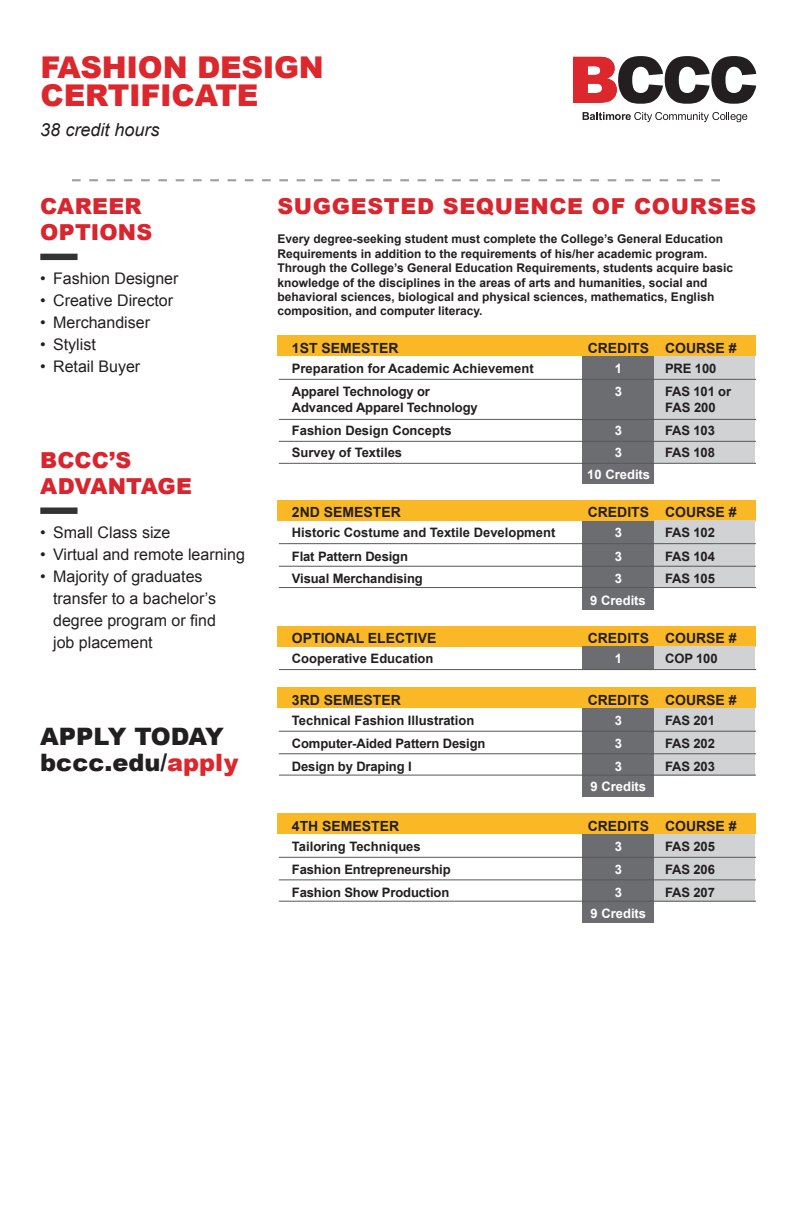
<style>
.page{position:relative;width:792px;height:1224px;background:#fff}
.page>*{position:absolute;margin:0;border:0;box-sizing:border-box;transform-origin:0 0}
.t1{font:900 30px/28px "Arial";letter-spacing:-.01em;color:#dc272d}
.t2{font:900 24px "Arial";color:#231f20}
.t3{font:900 22px "Arial";letter-spacing:.025em;color:#d8252e}
.t4{font:900 22px "Arial";letter-spacing:-.01em;color:#d8252e}
.text{font:italic 18px "Arial";color:#231f20}
.t5{font:16px/22px "Arial";color:#231f20}
.Small_heading_white{font:700 14px "Arial";color:#231f20}
.t6{font:700 13px "Arial";letter-spacing:-.01em;color:#231f20}
.Main_text_black{font:700 13px "Arial";color:#fff}
.t7{font:700 12px/14.4px "Arial";color:#231f20}
.s1{color:#dc272d}
</style>
<div class="page">
<svg style="left:72px;top:179px;width:648px;height:2px"></svg>
<div style="left:40px;top:254px;width:38px;height:6px;background:#323332"></div>
<div style="left:40px;top:508px;width:38px;height:6px;background:#323332"></div>
<div style="left:277px;top:626px;width:479px;height:20px;background:#fab826"></div>
<div style="left:654px;top:646px;width:101px;height:24px;background:#d1d2d4"></div>
<div style="left:583px;top:646px;width:71px;height:24px;background:#6c6d70"></div>
<hr style="left:279px;top:669px;width:477px;height:1px;background:#57585a">
<svg style="left:583px;top:112px;width:164px;height:10px"></svg>
<svg style="left:573px;top:56px;width:183px;height:48px"></svg>
<div style="left:277px;top:336px;width:479px;height:20px;background:#fab826"></div>
<div style="left:654px;top:356px;width:101px;height:107px;background:#d1d2d4"></div>
<div style="left:583px;top:356px;width:71px;height:128px;background:#6c6d70"></div>
<hr style="left:279px;top:379px;width:477px;height:1px;background:#57585a">
<hr style="left:279px;top:419px;width:477px;height:1px;background:#57585a">
<hr style="left:279px;top:441px;width:477px;height:1px;background:#57585a">
<hr style="left:279px;top:463px;width:477px;height:1px;background:#57585a">
<div style="left:583px;top:834px;width:71px;height:89px;background:#6c6d70"></div>
<div style="left:277px;top:814px;width:479px;height:20px;background:#fab826"></div>
<div style="left:654px;top:834px;width:101px;height:68px;background:#d1d2d4"></div>
<hr style="left:279px;top:857px;width:477px;height:1px;background:#57585a">
<hr style="left:279px;top:879px;width:477px;height:1px;background:#57585a">
<hr style="left:279px;top:901px;width:477px;height:1px;background:#57585a">
<div style="left:583px;top:708px;width:71px;height:88px;background:#6c6d70"></div>
<div style="left:277px;top:687px;width:479px;height:21px;background:#fab826"></div>
<div style="left:654px;top:708px;width:101px;height:68px;background:#d1d2d4"></div>
<hr style="left:279px;top:731px;width:477px;height:1px;background:#57585a">
<hr style="left:279px;top:753px;width:477px;height:1px;background:#57585a">
<hr style="left:279px;top:775px;width:477px;height:1px;background:#57585a">
<div style="left:583px;top:520px;width:71px;height:90px;background:#6c6d70"></div>
<div style="left:277px;top:500px;width:479px;height:20px;background:#fab826"></div>
<div style="left:654px;top:520px;width:101px;height:68px;background:#d1d2d4"></div>
<hr style="left:279px;top:543px;width:477px;height:1px;background:#57585a">
<hr style="left:279px;top:566px;width:477px;height:1px;background:#57585a">
<hr style="left:279px;top:587px;width:477px;height:1px;background:#57585a">
<p class="t1" style="left:41px;top:53px;width:285px">FASHION DESIGN<br>CERTIFICATE</p>
<p class="text" style="left:40px;top:118px;width:121px">38 credit hours</p>
<p class="t3" style="left:40px;top:190px;width:103px">CAREER</p>
<p class="t3" style="left:40px;top:216px;width:114px">OPTIONS</p>
<p class="t5" style="left:40px;top:268px;width:140px">• Fashion Designer</p>
<p class="t5" style="left:40px;top:290px;width:134px">• Creative Director</p>
<p class="t5" style="left:40px;top:312px;width:111px">• Merchandiser</p>
<p class="t5" style="left:40px;top:334px;width:57px">• Stylist</p>
<p class="t5" style="left:40px;top:356px;width:101px">• Retail Buyer</p>
<p class="t3" style="left:40px;top:444px;width:93px">BCCC’S</p>
<p class="t4" style="left:40px;top:470px;width:153px">ADVANTAGE</p>
<p class="t5" style="left:40px;top:522px;width:132px">• Small Class size</p>
<p class="t5" style="left:40px;top:544px;width:206px">• Virtual and remote learning</p>
<p class="t5" style="left:53px;top:566px;width:165px;text-indent:-13px">• Majority of graduates transfer to a bachelor’s degree program or find job placement</p>
<p class="t2" style="left:40px;top:719px;width:185px">APPLY TODAY</p>
<p class="t2" style="left:40px;top:745px;width:200px">bccc.edu/<span class="s1">apply</span></p>
<p class="t3" style="left:277px;top:190px;width:481px">SUGGESTED SEQUENCE OF COURSES</p>
<p class="t7" style="left:277px;top:232px;width:457px">Every degree-seeking student must complete the College’s General Education Requirements in addition to the requirements of his/her academic program.<br>Through the College’s General Education Requirements, students acquire basic knowledge of the disciplines in the areas of arts and humanities, social and behavioral sciences, biological and physical sciences, mathematics, English composition, and computer literacy.</p>
<p class="Small_heading_white" style="left:292px;top:339px;width:108px">1ST SEMESTER</p>
<p class="t6" style="left:292px;top:360px;width:243px">Preparation for Academic Achievement</p>
<p class="t6" style="left:292px;top:383px;width:140px">Apparel Technology or</p>
<p class="t6" style="left:292px;top:399px;width:187px">Advanced Apparel Technology</p>
<p class="Small_heading_white" style="left:588px;top:339px;width:63px">CREDITS</p>
<p class="Main_text_black" style="left:615px;top:360px;width:9px">1</p>
<p class="Main_text_black" style="left:615px;top:383px;width:9px">3</p>
<p class="Small_heading_white" style="left:665px;top:339px;width:73px">COURSE #</p>
<p class="t6" style="left:665px;top:360px;width:53px">PRE 100</p>
<p class="t6" style="left:665px;top:383px;width:68px">FAS 101 or</p>
<p class="t6" style="left:665px;top:399px;width:52px">FAS 200</p>
<p class="t6" style="left:292px;top:422px;width:161px">Fashion Design Concepts</p>
<p class="Main_text_black" style="left:615px;top:422px;width:9px">3</p>
<p class="t6" style="left:665px;top:422px;width:51px">FAS 103</p>
<p class="t6" style="left:292px;top:444px;width:112px">Survey of Textiles</p>
<p class="Main_text_black" style="left:615px;top:444px;width:9px">3</p>
<p class="t6" style="left:665px;top:444px;width:51px">FAS 108</p>
<p class="Main_text_black" style="left:587px;top:466px;width:64px">10 Credits</p>
<p class="Small_heading_white" style="left:292px;top:503px;width:110px">2ND SEMESTER</p>
<p class="t6" style="left:292px;top:524px;width:265px">Historic Costume and Textile Development</p>
<p class="t6" style="left:292px;top:548px;width:118px">Flat Pattern Design</p>
<p class="t6" style="left:292px;top:570px;width:132px">Visual Merchandising</p>
<p class="Small_heading_white" style="left:292px;top:629px;width:146px">OPTIONAL ELECTIVE</p>
<p class="t6" style="left:292px;top:650px;width:143px">Cooperative Education</p>
<p class="Small_heading_white" style="left:292px;top:691px;width:110px">3RD SEMESTER</p>
<p class="t6" style="left:292px;top:712px;width:184px">Technical Fashion Illustration</p>
<p class="t6" style="left:292px;top:735px;width:195px">Computer-Aided Pattern Design</p>
<p class="t6" style="left:292px;top:757px;width:121px">Design by Draping I</p>
<p class="Small_heading_white" style="left:292px;top:817px;width:109px">4TH SEMESTER</p>
<p class="t6" style="left:292px;top:838px;width:130px">Tailoring Techniques</p>
<p class="t6" style="left:292px;top:861px;width:160px">Fashion Entrepreneurship</p>
<p class="t6" style="left:292px;top:883px;width:159px">Fashion Show Production</p>
<p class="Small_heading_white" style="left:588px;top:503px;width:63px">CREDITS</p>
<p class="Main_text_black" style="left:615px;top:524px;width:9px">3</p>
<p class="Main_text_black" style="left:615px;top:548px;width:9px">3</p>
<p class="Main_text_black" style="left:615px;top:570px;width:9px">3</p>
<p class="Main_text_black" style="left:590px;top:592px;width:57px">9 Credits</p>
<p class="Small_heading_white" style="left:588px;top:629px;width:63px">CREDITS</p>
<p class="Main_text_black" style="left:615px;top:650px;width:9px">1</p>
<p class="Small_heading_white" style="left:588px;top:691px;width:63px">CREDITS</p>
<p class="Main_text_black" style="left:615px;top:712px;width:9px">3</p>
<p class="Main_text_black" style="left:615px;top:735px;width:9px">3</p>
<p class="Main_text_black" style="left:615px;top:757px;width:9px">3</p>
<p class="Main_text_black" style="left:591px;top:778px;width:57px">9 Credits</p>
<p class="Small_heading_white" style="left:588px;top:817px;width:63px">CREDITS</p>
<p class="Main_text_black" style="left:615px;top:838px;width:9px">3</p>
<p class="Main_text_black" style="left:615px;top:861px;width:9px">3</p>
<p class="Main_text_black" style="left:615px;top:883px;width:9px">3</p>
<p class="Main_text_black" style="left:591px;top:905px;width:57px">9 Credits</p>
<p class="Small_heading_white" style="left:665px;top:503px;width:73px">COURSE #</p>
<p class="t6" style="left:665px;top:524px;width:51px">FAS 102</p>
<p class="t6" style="left:665px;top:548px;width:51px">FAS 104</p>
<p class="t6" style="left:665px;top:570px;width:51px">FAS 105</p>
<p class="Small_heading_white" style="left:665px;top:629px;width:73px">COURSE #</p>
<p class="t6" style="left:665px;top:650px;width:54px">COP 100</p>
<p class="Small_heading_white" style="left:665px;top:691px;width:73px">COURSE #</p>
<p class="t6" style="left:665px;top:712px;width:51px">FAS 201</p>
<p class="t6" style="left:665px;top:735px;width:51px">FAS 202</p>
<p class="t6" style="left:665px;top:757px;width:51px">FAS 203</p>
<p class="Small_heading_white" style="left:665px;top:817px;width:73px">COURSE #</p>
<p class="t6" style="left:665px;top:838px;width:51px">FAS 205</p>
<p class="t6" style="left:665px;top:861px;width:51px">FAS 206</p>
<p class="t6" style="left:665px;top:883px;width:51px">FAS 207</p>
</div>
